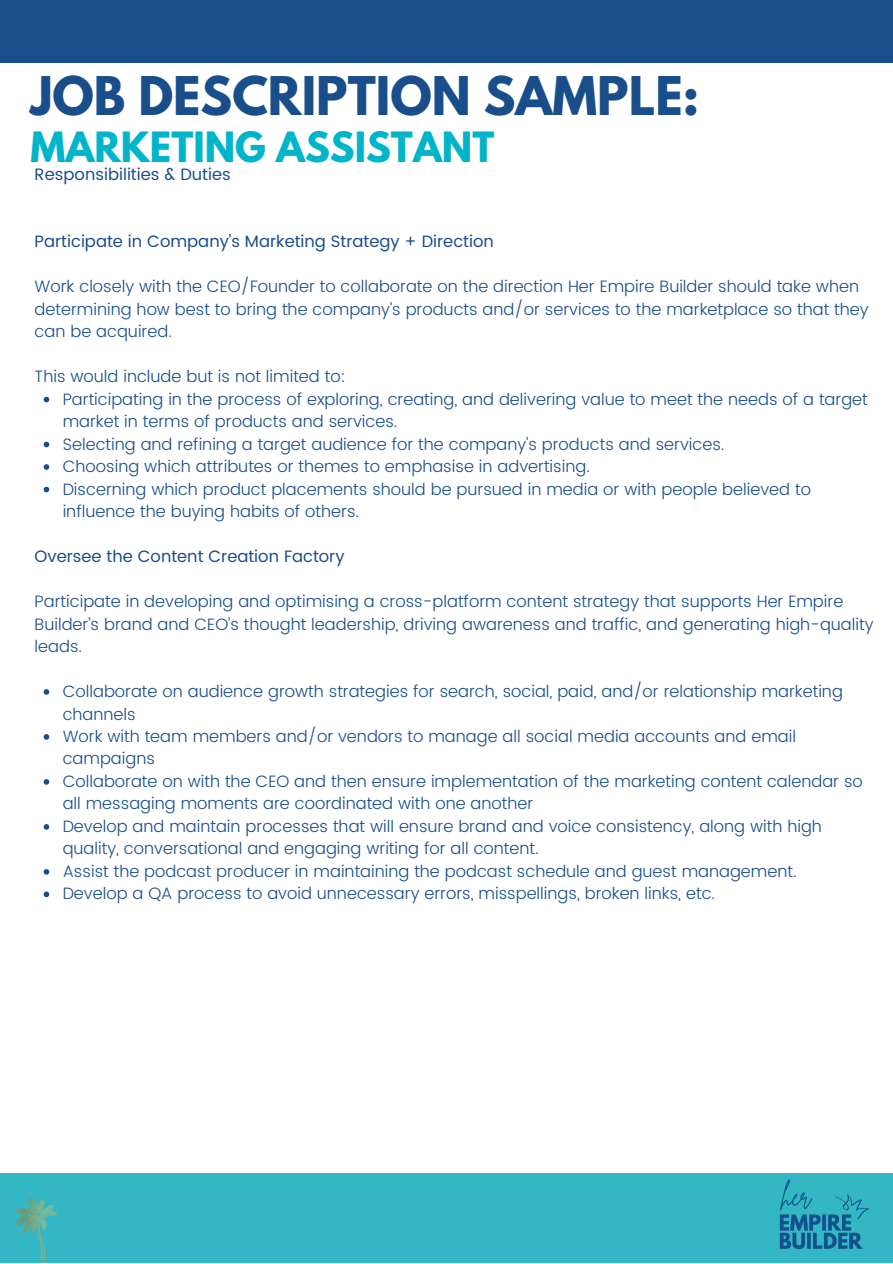
<style>
.page{position:relative;width:893px;height:1264px;background:#fff}
.page>*{position:absolute;margin:0;border:0;box-sizing:border-box;transform-origin:0 0}
.t1{font:700 47.25px "League Spartan";color:#1a4e8a}
.t2{font:700 36.9px "League Spartan";color:#00b5ca}
.t3{font:300 16.5px/22.5px "Poppins";color:#1a4e8a}
.t4{font:16.5px "Poppins";color:#1a4e8a}
</style>
<div class="page">
<div style="left:0;top:0;width:892px;height:62px;background:#1a4e8a"></div>
<div style="left:0;top:1173px;width:892px;height:89px;background:#34b7c4"></div>
<img style="left:15px;top:1197px;width:43px;height:65px">
<img style="left:779px;top:1179px;width:90px;height:70px">
<svg style="left:44px;top:397px;width:5px;height:5px"></svg>
<svg style="left:44px;top:442px;width:5px;height:5px"></svg>
<svg style="left:44px;top:464px;width:5px;height:6px"></svg>
<svg style="left:44px;top:486px;width:5px;height:6px"></svg>
<svg style="left:44px;top:689px;width:5px;height:5px"></svg>
<svg style="left:44px;top:734px;width:5px;height:5px"></svg>
<svg style="left:44px;top:779px;width:5px;height:5px"></svg>
<svg style="left:44px;top:824px;width:5px;height:5px"></svg>
<svg style="left:44px;top:869px;width:5px;height:5px"></svg>
<svg style="left:44px;top:891px;width:5px;height:6px"></svg>
<p class="t1" style="left:30px;top:73px;width:670px">JOB DESCRIPTION SAMPLE:</p>
<p class="t2" style="left:30px;top:128px;width:465px">MARKETING ASSISTANT</p>
<p class="t4" style="left:35px;top:164px;width:198px">Responsibilities &amp; Duties</p>
<p class="t4" style="left:35px;top:232px;width:460px">Participate in Company’s Marketing Strategy + Direction</p>
<p class="t3" style="left:35px;top:275px;width:835px">Work closely with the CEO/Founder to collaborate on the direction Her Empire Builder should take when determining how best to bring the company’s products and/or services to the marketplace so that they can be acquired.</p>
<p class="t3" style="left:35px;top:365px;width:312px">This would include but is not limited to:</p>
<p class="t3" style="left:63px;top:387px;width:806px">Participating in the process of exploring, creating, and delivering value to meet the needs of a target market in terms of products and services.</p>
<p class="t3" style="left:63px;top:432px;width:663px">Selecting and refining a target audience for the company's products and services.</p>
<p class="t3" style="left:63px;top:455px;width:528px">Choosing which attributes or themes to emphasise in advertising.</p>
<p class="t3" style="left:63px;top:477px;width:749px">Discerning which product placements should be pursued in media or with people believed to influence the buying habits of others.</p>
<p class="t4" style="left:35px;top:546px;width:311px">Oversee the Content Creation Factory</p>
<p class="t3" style="left:35px;top:590px;width:840px">Participate in developing and optimising a cross-platform content strategy that supports Her Empire<br>Builder’s brand and CEO’s thought leadership, driving awareness and traffic, and generating high-quality leads.</p>
<p class="t3" style="left:63px;top:680px;width:781px">Collaborate on audience growth strategies for search, social, paid, and/or relationship marketing channels</p>
<p class="t3" style="left:63px;top:725px;width:734px">Work with team members and/or vendors to manage all social media accounts and email campaigns</p>
<p class="t3" style="left:63px;top:770px;width:801px">Collaborate on with the CEO and then ensure implementation of the marketing content calendar so all messaging moments are coordinated with one another</p>
<p class="t3" style="left:63px;top:815px;width:760px">Develop and maintain processes that will ensure brand and voice consistency, along with high quality, conversational and engaging writing for all content.</p>
<p class="t3" style="left:63px;top:860px;width:735px">Assist the podcast producer in maintaining the podcast schedule and guest management.</p>
<p class="t3" style="left:63px;top:882px;width:654px">Develop a QA process to avoid unnecessary errors, misspellings, broken links, etc.</p>
</div>
